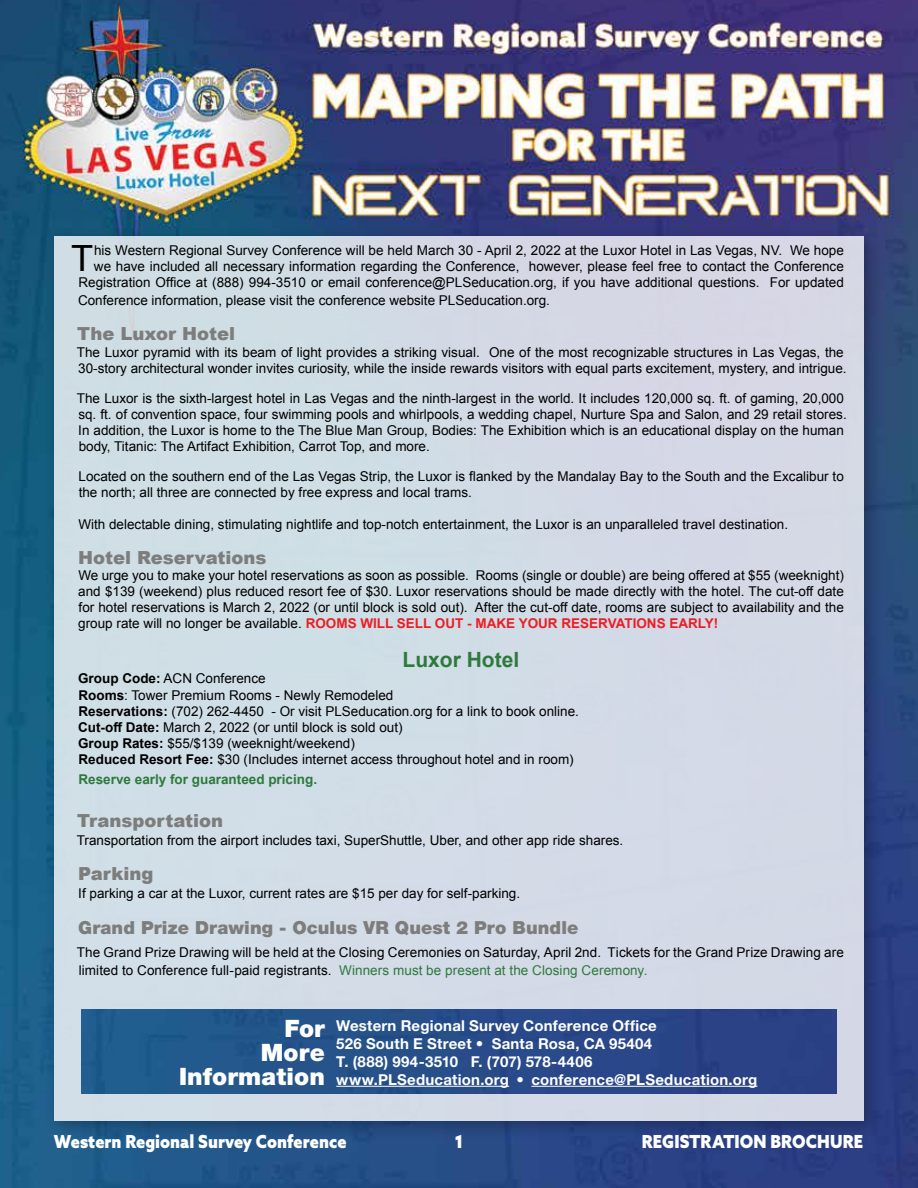
<style>
.page{position:relative;width:918px;height:1188px;background:#fff}
.page>*{position:absolute;margin:0;border:0;box-sizing:border-box;transform-origin:0 0}
.t1{font:36.15px "Arial";color:#000}
.t2{font:900 24px/23.9px "Helvetica Neue LT Pro";color:#fff;text-align:right}
.t3{font:700 21px "Arial";color:#2e793c}
.t4{font:900 18px "Azo Sans";letter-spacing:.005em;color:#fff;scale:.9 1}
.t5{font:900 18px "Arial";color:#7d7d7c}
.t6{font:900 18px "Helvetica Neue LT Pro";letter-spacing:.005em;color:#7d7d7c}
.t7{font:700 15px/18px "Helvetica Neue LT Pro";letter-spacing:.015em;color:#fff}
.t8{font:13.5px/16.2px "Arial";color:#000}
.t9{font:700 13.5px "Arial";color:#2e793c}
.s1{font-weight:700;color:#ed1d24}
.s2{font-weight:700}
.s3{color:#2e793c}
.s4{font-style:italic}
</style>
<div class="page">
<img style="left:0;top:0;width:918px;height:1188px">
<div style="left:44px;top:225px;width:840px;height:916px;background:#000;opacity:.35"></div>
<div style="left:54px;top:236px;width:810px;height:884px;background:#d2dce6"></div>
<img style="left:81px;top:1009px;width:756px;height:85px">
<hr style="left:336px;top:1086px;width:173px;height:1px;background:#fff">
<hr style="left:531px;top:1086px;width:226px;height:1px;background:#fff">
<p class="t8" style="left:78px;top:242px;width:767px;text-align:right">his Western Regional Survey Conference will be held March 30 - April 2, 2022 at the Luxor Hotel in Las Vegas, NV. We hope we have included all necessary information regarding the Conference, however, please feel free to contact the Conference<br>Registration Office at (888) 994-3510 or email conference@PLSeducation.org, if you have additional questions. For updated</p>
<p class="t8" style="left:78px;top:293px;width:473px">Conference information, please visit the conference website PLSeducation.org.</p>
<h3 class="t5" style="left:77px;top:321px;width:160px">The Luxor Hotel</h3>
<p class="t8" style="left:77px;top:344px;width:771px">The Luxor pyramid with its beam of light provides a striking visual. One of the most recognizable structures in Las Vegas, the<br>30-story architectural wonder invites curiosity, while the inside rewards visitors with equal parts excitement, mystery, and intrigue.</p>
<p class="t8" style="left:77px;top:390px;width:771px">The Luxor is the sixth-largest hotel in Las Vegas and the ninth-largest in the world. It includes 120,000 sq. ft. of gaming, 20,000 sq. ft. of convention space, four swimming pools and whirlpools, a wedding chapel, Nurture Spa and Salon, and 29 retail stores.<br>In addition, the Luxor is home to the The Blue Man Group, Bodies: The Exhibition which is an educational display on the human body, Titanic: The Artifact Exhibition, Carrot Top, and more.</p>
<p class="t8" style="left:79px;top:468px;width:767px">Located on the southern end of the Las Vegas Strip, the Luxor is flanked by the Mandalay Bay to the South and the Excalibur to the north; all three are connected by free express and local trams.</p>
<p class="t8" style="left:78px;top:516px;width:711px">With delectable dining, stimulating nightlife and top-notch entertainment, the Luxor is an unparalleled travel destination.</p>
<h3 class="t5" style="left:78px;top:544px;width:190px">Hotel Reservations</h3>
<p class="t8" style="left:78px;top:567px;width:767px;text-align:justify">We urge you to make your hotel reservations as soon as possible. Rooms (single or double) are being offered at $55 (weeknight) and $139 (weekend) plus reduced resort fee of $30. Luxor reservations should be made directly with the hotel. The cut-off date for hotel reservations is March 2, 2022 (or until block is sold out). After the cut-off date, rooms are subject to availability and the group rate will no longer be available. <span class="s1">ROOMS WILL SELL OUT - MAKE YOUR RESERVATIONS EARLY!</span></p>
<h3 class="t3" style="left:403px;top:645px;width:118px">Luxor Hotel</h3>
<p class="t8" style="left:78px;top:671px;width:502px"><span class="s2">Group Code:</span> ACN Conference<br><span class="s2">Rooms</span>: Tower Premium Rooms - Newly Remodeled<br><span class="s2">Reservations:</span> (702) 262-4450 - Or visit PLSeducation.org for a link to book online.<br><span class="s2">Cut-off Date:</span> March 2, 2022 (or until block is sold out)<br><span class="s2">Group Rates:</span> $55/$139 (weeknight/weekend)<br><span class="s2">Reduced Resort Fee:</span> $30 (Includes internet access throughout hotel and in room)</p>
<p class="t9" style="left:79px;top:770px;width:240px">Reserve early for guaranteed pricing.</p>
<h3 class="t5" style="left:77px;top:808px;width:148px">Transportation</h3>
<p class="t8" style="left:77px;top:833px;width:548px">Transportation from the airport includes taxi, SuperShuttle, Uber, and other app ride shares.</p>
<h3 class="t5" style="left:78px;top:861px;width:77px">Parking</h3>
<p class="t8" style="left:78px;top:886px;width:443px">If parking a car at the Luxor, current rates are $15 per day for self-parking.</p>
<h3 class="t6" style="left:78px;top:916px;width:502px">Grand Prize Drawing - Oculus VR Quest 2 Pro Bundle</h3>
<p class="t8" style="left:77px;top:943px;width:769px;line-height:18px">The Grand Prize Drawing will be held at the Closing Ceremonies on Saturday, April 2nd. Tickets for the Grand Prize Drawing are limited to Conference full-paid registrants. <span class="s3">Winners must be present at the Closing Ceremony.</span></p>
<h1 class="t1" style="left:71px;top:235px;width:24px">T</h1>
<h2 class="t2" style="left:179px;top:1017px;width:147px">For<br>More<br>Information</h2>
<p class="t7" style="left:336px;top:1016px;width:423px">Western Regional Survey Conference Office<br>526 South E Street • Santa Rosa, CA 95404<br>T. (888) 994-3510 F. (707) 578-4406 www.PLSeducation.org <span class="s4">•</span> conference@PLSeducation.org</p>
<h3 class="t4" style="left:54px;top:1130px;width:327px">Western Regional Survey Conference</h3>
<h3 class="t4" style="left:455px;top:1130px;width:11px">1</h3>
<h3 class="t4" style="left:642px;top:1130px;width:247px">REGISTRATION BROCHURE</h3>
</div>
